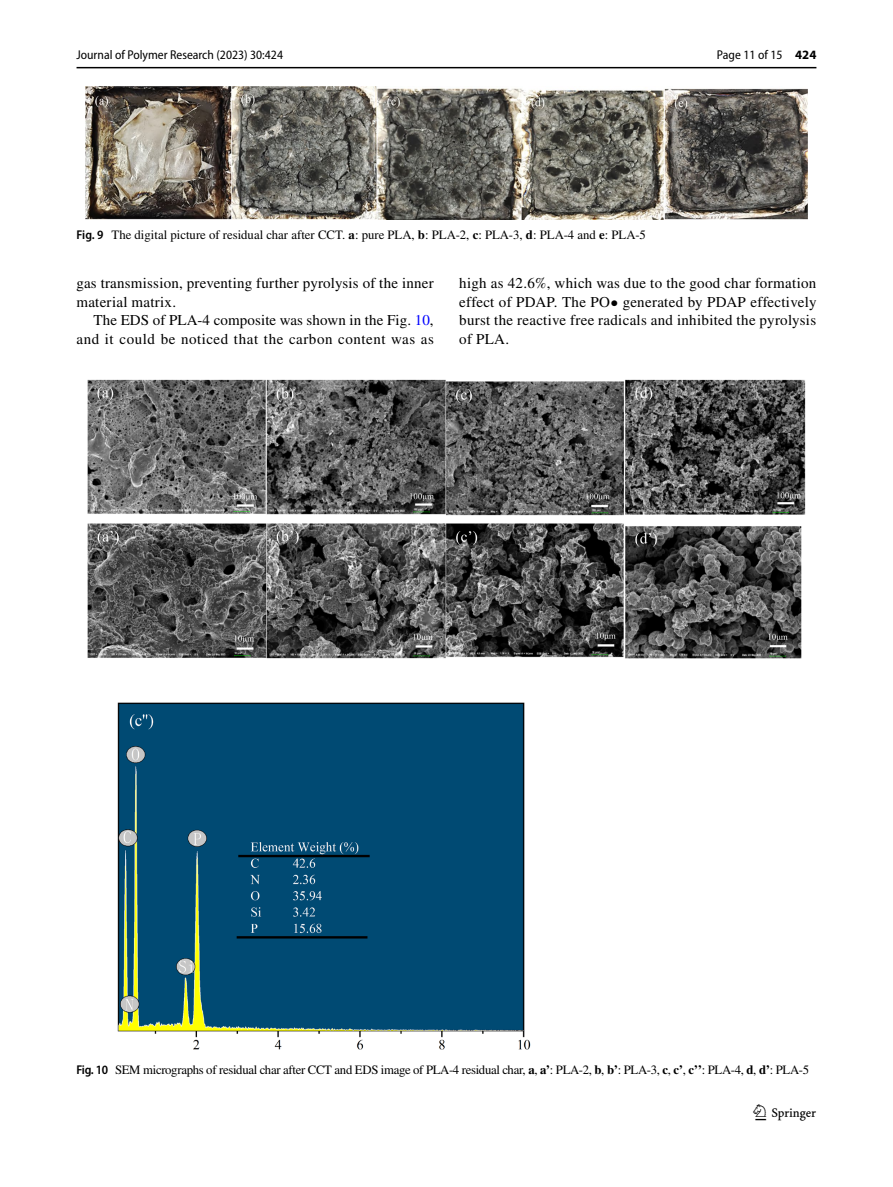
<style>
.page{position:relative;width:893px;height:1187px;background:#fff}
.page>*{position:absolute;margin:0;border:0;box-sizing:border-box;transform-origin:0 0}
.t1{font:22.5px "Springnew Regular 3";color:#000}
.t2{font:15px/18.8px "STIX";letter-spacing:.015em;color:#000}
.t3{font:15px/18.8px "STIX";letter-spacing:.035em;color:#000;text-align:right}
.t4{font:12.75px "STIX";letter-spacing:-.025em;color:#000}
.t5{font:12.75px "STIX";color:#000}
.t6{font:semi-condensed 12.75px "Myriad Pro";color:#000}
.s1{font-family:"Myriad Pro";font-weight:600;font-stretch:semi-condensed}
.s2{font-weight:700}
.s3{font-weight:700;font-stretch:normal}
.s4{color:#00f}
</style>
<div class="page">
<hr style="left:77px;top:67px;width:739px;height:1px;background:#000">
<img style="left:85px;top:87px;width:723px;height:132px">
<img style="left:87px;top:379px;width:719px;height:671px">
<p class="t6" style="left:77px;top:48px;width:208px">Journal of Polymer Research (2023) 30:424</p>
<p class="t5" style="left:77px;top:226px;width:571px"><span class="s1">Fig. 9</span> The digital picture of residual char after CCT. <span class="s2">a</span>: pure PLA, <span class="s2">b</span>: PLA-2, <span class="s2">c</span>: PLA-3, <span class="s2">d</span>: PLA-4 and <span class="s2">e</span>: PLA-5</p>
<p class="t6" style="left:717px;top:48px;width:101px">Page 11 of 15 <span class="s3">424</span></p>
<p class="t2" style="left:77px;top:274px;width:359px">gas transmission, preventing further pyrolysis of the inner material matrix.</p>
<p class="t3" style="left:77px;top:312px;width:359px">The EDS of PLA-4 composite was shown in the Fig. <span class="s4">10</span>, and it could be noticed that the carbon content was as</p>
<p class="t2" style="left:459px;top:274px;width:359px;text-align:justify">high as 42.6%, which was due to the good char formation effect of PDAP. The PO• generated by PDAP effectively burst the reactive free radicals and inhibited the pyrolysis of PLA.</p>
<p class="t4" style="left:77px;top:1060px;width:734px"><span class="s1">Fig. 10</span> SEM micrographs of residual char after CCT and EDS image of PLA-4 residual char, <span class="s2">a</span>, <span class="s2">a’</span>: PLA-2, <span class="s2">b</span>, <span class="s2">b’</span>: PLA-3, <span class="s2">c</span>, <span class="s2">c’</span>, <span class="s2">c’’</span>: PLA-4, <span class="s2">d</span>, <span class="s2">d’</span>: PLA-5</p>
<h1 class="t1" style="left:755px;top:1104px;width:62px">1 3</h1>
</div>
